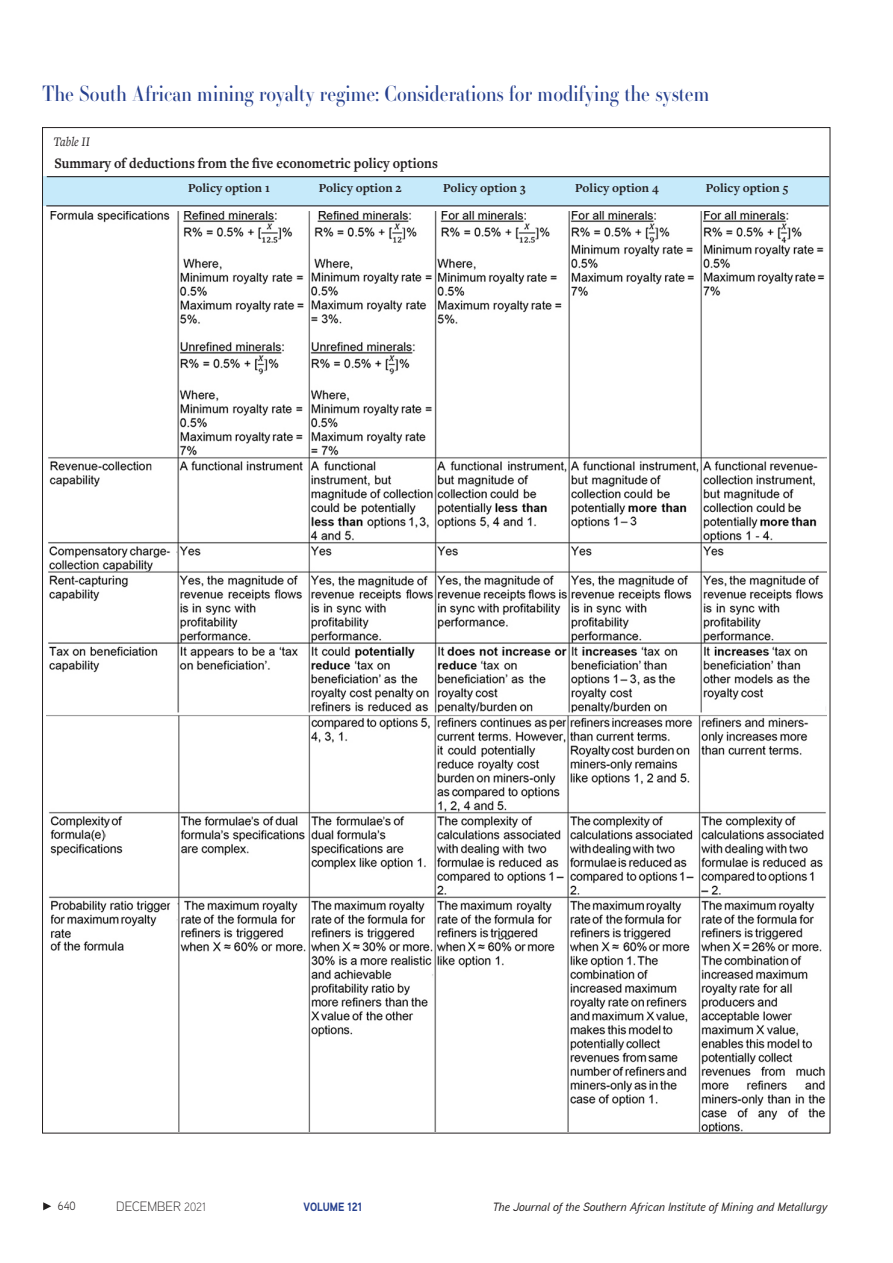
<style>
.page{position:relative;width:893px;height:1263px;background:#fff}
.page>*{position:absolute;margin:0;border:0;box-sizing:border-box;transform-origin:0 0}
.t1{font:21px "Essonnes Headline";color:#253f8e;scale:.9 1}
.Table_title{font:700 15px "Freight Text Pro";color:#231f20;scale:.9 1}
.t2{font:300 13.5px "Aaux Next";color:#231f20}
.Table_No{font:italic 13.5px "Freight Text Pro";color:#231f20;scale:.9 1}
.Table_Header{font:700 12.75px "Freight Text Pro";color:#231f20}
.t3{font:italic 500 12px "Aaux Next";color:#231f20}
.t4{font:700 12px "Aaux Next";color:#253f8e;scale:.9 1}
.t5{font:12px "Aaux Next";color:#231f20;scale:.9 1}
.s1{font-size:12px}
</style>
<div class="page">
<svg style="left:43px;top:1202px;width:8px;height:8px"></svg>
<div style="left:42px;top:176px;width:788px;height:30px;background:#c6eafa"></div>
<img style="left:47px;top:212px;width:780px;height:920px">
<hr style="left:47px;top:176px;width:782px;height:1px;background:#231f20">
<hr style="left:46px;top:205px;width:783px;height:1px;background:#231f20">
<p class="t1" style="left:43px;top:79px;width:743px">The South African mining royalty regime: Considerations for modifying the system</p>
<p class="Table_No" style="left:54px;top:133px;width:42px">Table II</p>
<p class="Table_title" style="left:54px;top:154px;width:427px">Summary of deductions from the five econometric policy options</p>
<p class="Table_Header" style="left:188px;top:180px;width:83px">Policy option 1</p>
<p class="Table_Header" style="left:319px;top:180px;width:85px">Policy option 2</p>
<p class="Table_Header" style="left:443px;top:180px;width:84px">Policy option 3</p>
<p class="Table_Header" style="left:575px;top:180px;width:85px">Policy option 4</p>
<p class="Table_Header" style="left:706px;top:180px;width:84px">Policy option 5</p>
<p class="t5" style="left:58px;top:1197px;width:21px">640</p>
<p class="t2" style="left:116px;top:1197px;width:91px">DECEMBER <span class="s1">2021</span></p>
<p class="t4" style="left:304px;top:1198px;width:67px">VOLUME 121</p>
<p class="t3" style="left:493px;top:1198px;width:336px">The Journal of the Southern African Institute of Mining and Metallurgy</p>
</div>
